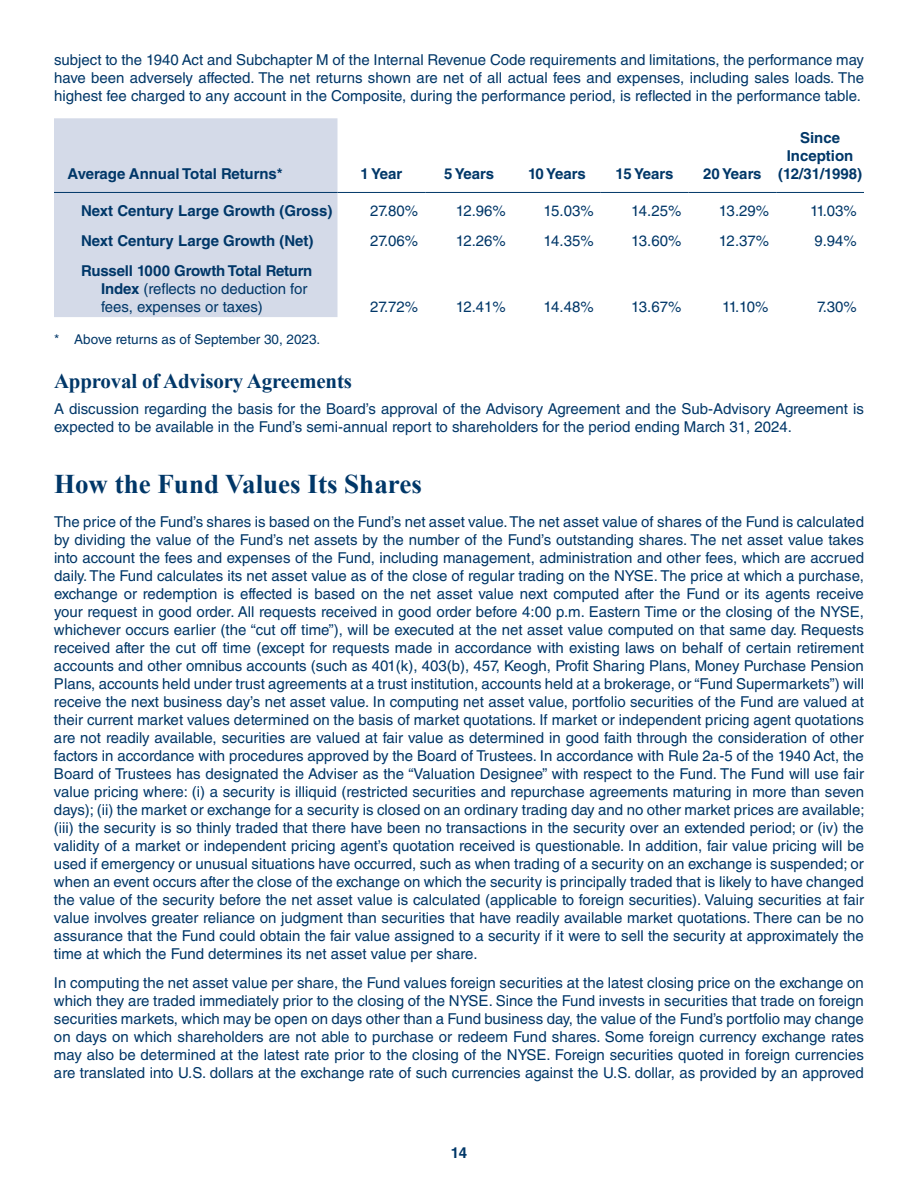
<style>
.page{position:relative;width:918px;height:1188px;background:#fff}
.page>*{position:absolute;margin:0;border:0;box-sizing:border-box;transform-origin:0 0}
.t1{font:700 27px "Times New Roman";color:#003768}
.t2{font:700 21px "Times New Roman";letter-spacing:-.01em;color:#003768}
.t3{font:15px/18px "Helvetica LT Std";color:#003768;text-align:justify}
.t4{font:700 15px/18px "Helvetica LT Std";color:#003768;text-align:center}
.t5{font:13.5px "Helvetica LT Std";color:#003768}
.s1{font-weight:700}
</style>
<div class="page">
<div style="left:54px;top:118px;width:284px;height:199px;background:#d4dae8"></div>
<hr style="left:54px;top:192px;width:284px;height:1px;background:#003768">
<hr style="left:338px;top:192px;width:87px;height:1px;background:#003768">
<hr style="left:425px;top:192px;width:88px;height:1px;background:#003768">
<hr style="left:513px;top:192px;width:88px;height:1px;background:#003768">
<hr style="left:601px;top:192px;width:87px;height:1px;background:#003768">
<hr style="left:688px;top:192px;width:88px;height:1px;background:#003768">
<hr style="left:776px;top:192px;width:88px;height:1px;background:#003768">
<p class="t3" style="left:54px;top:50px;width:812px">subject to the 1940 Act and Subchapter M of the Internal Revenue Code requirements and limitations, the performance may have been adversely affected. The net returns shown are net of all actual fees and expenses, including sales loads. The highest fee charged to any account in the Composite, during the performance period, is reflected in the performance table.</p>
<p class="t4" style="left:68px;top:164px;width:217px">Average Annual Total Returns*</p>
<p class="t4" style="left:360px;top:164px;width:44px">1 Year</p>
<p class="t4" style="left:444px;top:164px;width:52px">5 Years</p>
<p class="t4" style="left:528px;top:164px;width:59px">10 Years</p>
<p class="t4" style="left:616px;top:164px;width:59px">15 Years</p>
<p class="t4" style="left:703px;top:164px;width:60px">20 Years</p>
<p class="t4" style="left:778px;top:128px;width:85px">Since<br>Inception (12/31/1998)</p>
<p class="t4" style="left:81px;top:202px;width:253px">Next Century Large Growth (Gross)</p>
<p class="t3" style="left:370px;top:202px;width:50px">27. 80%</p>
<p class="t3" style="left:456px;top:202px;width:52px">12.96%</p>
<p class="t3" style="left:543px;top:202px;width:52px">15.03%</p>
<p class="t3" style="left:631px;top:202px;width:52px">14.25%</p>
<p class="t3" style="left:719px;top:202px;width:52px">13.29%</p>
<p class="t3" style="left:810px;top:202px;width:48px">11.03%</p>
<p class="t4" style="left:81px;top:232px;width:234px">Next Century Large Growth (Net)</p>
<p class="t3" style="left:370px;top:232px;width:50px">27. 06%</p>
<p class="t3" style="left:456px;top:232px;width:52px">12.26%</p>
<p class="t3" style="left:543px;top:232px;width:52px">14.35%</p>
<p class="t3" style="left:631px;top:232px;width:52px">13.60%</p>
<p class="t3" style="left:719px;top:232px;width:52px">12.37%</p>
<p class="t3" style="left:814px;top:232px;width:44px">9.94%</p>
<p class="t3" style="left:101px;top:261px;width:213px;text-align:left;text-indent:-20px"><span class="s1">Russell 1000 Growth Total Return<br>Index</span> (reflects no deduction for fees, expenses or taxes)</p>
<p class="t3" style="left:370px;top:297px;width:50px">27. 72%</p>
<p class="t3" style="left:456px;top:297px;width:52px">12.41%</p>
<p class="t3" style="left:543px;top:297px;width:52px">14.48%</p>
<p class="t3" style="left:631px;top:297px;width:52px">13.67%</p>
<p class="t3" style="left:722px;top:297px;width:48px">11.10%</p>
<p class="t3" style="left:817px;top:297px;width:41px">7. 30%</p>
<p class="t5" style="left:54px;top:332px;width:266px">* Above returns as of September 30, 2023.</p>
<h2 class="t2" style="left:54px;top:365px;width:300px">Approval of Advisory Agreements</h2>
<p class="t3" style="left:54px;top:400px;width:811px">A discussion regarding the basis for the Board’s approval of the Advisory Agreement and the Sub-Advisory Agreement is expected to be available in the Fund’s semi-annual report to shareholders for the period ending March 31, 2024.</p>
<h1 class="t1" style="left:54px;top:465px;width:369px">How the Fund Values Its Shares</h1>
<p class="t3" style="left:54px;top:513px;width:812px">The price of the Fund’s shares is based on the Fund’s net asset value. The net asset value of shares of the Fund is calculated by dividing the value of the Fund’s net assets by the number of the Fund’s outstanding shares. The net asset value takes into account the fees and expenses of the Fund, including management, administration and other fees, which are accrued daily. The Fund calculates its net asset value as of the close of regular trading on the NYSE. The price at which a purchase, exchange or redemption is effected is based on the net asset value next computed after the Fund or its agents receive your request in good order. All requests received in good order before 4:00 p. m. Eastern Time or the closing of the NYSE, whichever occurs earlier (the “cut off time”), will be executed at the net asset value computed on that same day. Requests received after the cut off time (except for requests made in accordance with existing laws on behalf of certain retirement accounts and other omnibus accounts (such as 401(k), 403(b), 457, Keogh, Profit Sharing Plans, Money Purchase Pension Plans, accounts held under trust agreements at a trust institution, accounts held at a brokerage, or “Fund Supermarkets”) will receive the next business day’s net asset value. In computing net asset value, portfolio securities of the Fund are valued at their current market values determined on the basis of market quotations. If market or independent pricing agent quotations are not readily available, securities are valued at fair value as determined in good faith through the consideration of other factors in accordance with procedures approved by the Board of Trustees. In accordance with Rule 2a-5 of the 1940 Act, the Board of Trustees has designated the Adviser as the “Valuation Designee” with respect to the Fund. The Fund will use fair value pricing where: (i) a security is illiquid (restricted securities and repurchase agreements maturing in more than seven days); (ii) the market or exchange for a security is closed on an ordinary trading day and no other market prices are available; (iii) the security is so thinly traded that there have been no transactions in the security over an extended period; or (iv) the validity of a market or independent pricing agent’s quotation received is questionable. In addition, fair value pricing will be used if emergency or unusual situations have occurred, such as when trading of a security on an exchange is suspended; or when an event occurs after the close of the exchange on which the security is principally traded that is likely to have changed the value of the security before the net asset value is calculated (applicable to foreign securities). Valuing securities at fair value involves greater reliance on judgment than securities that have readily available market quotations. There can be no assurance that the Fund could obtain the fair value assigned to a security if it were to sell the security at approximately the time at which the Fund determines its net asset value per share.</p>
<p class="t3" style="left:54px;top:974px;width:812px">In computing the net asset value per share, the Fund values foreign securities at the latest closing price on the exchange on which they are traded immediately prior to the closing of the NYSE. Since the Fund invests in securities that trade on foreign securities markets, which may be open on days other than a Fund business day, the value of the Fund’s portfolio may change on days on which shareholders are not able to purchase or redeem Fund shares. Some foreign currency exchange rates may also be determined at the latest rate prior to the closing of the NYSE. Foreign securities quoted in foreign currencies are translated into U. S. dollars at the exchange rate of such currencies against the U. S. dollar, as provided by an approved</p>
<p class="t4" style="left:451px;top:1144px;width:18px">14</p>
</div>
